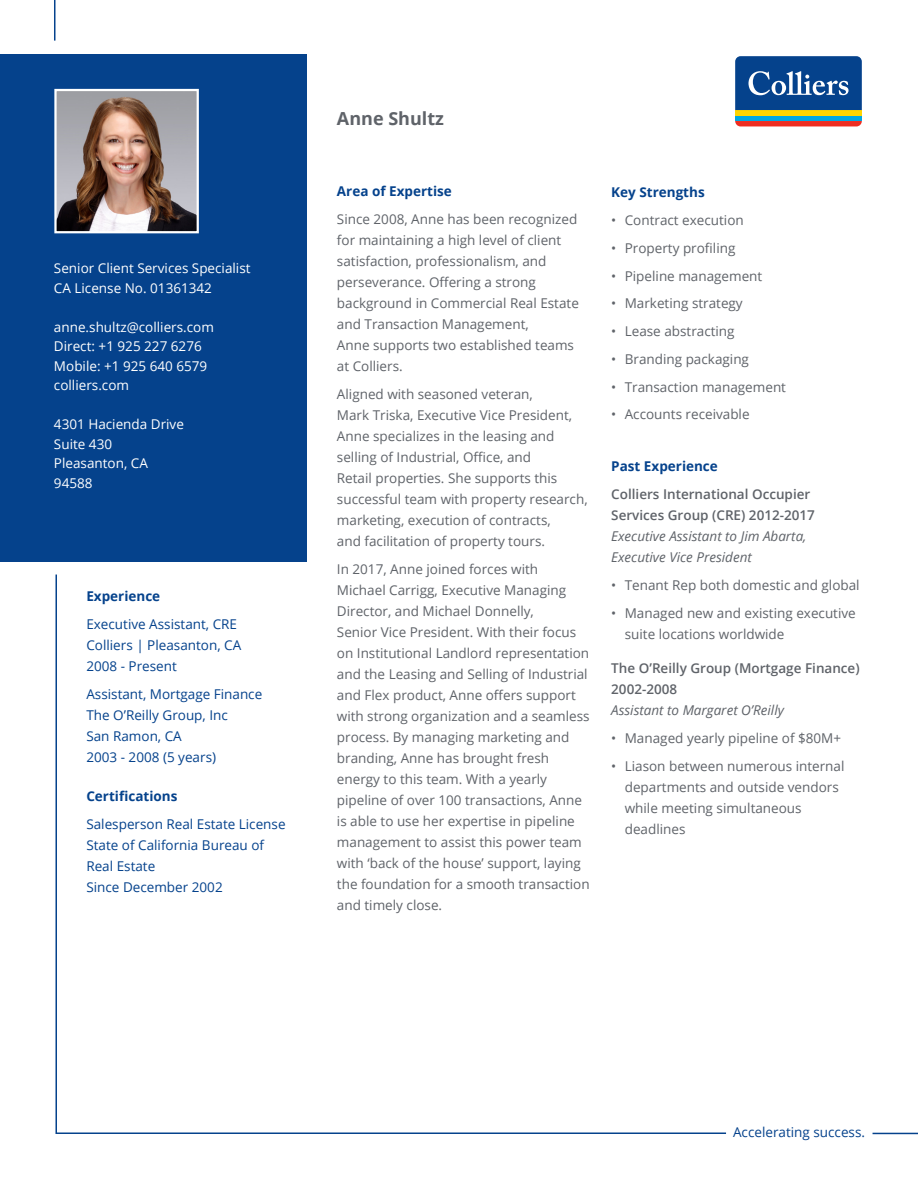
<style>
.page{position:relative;width:918px;height:1188px;background:#fff}
.page>*{position:absolute;margin:0;border:0;box-sizing:border-box;transform-origin:0 0}
.t1{font:700 18px "Open Sans";color:#5f6369}
.t2{font:13.5px/21px "Open Sans";color:#5f6369}
.t3{font:13.5px/21px "Open Sans";color:#05428c}
.t4{font:600 13.5px/21px "Open Sans";color:#5f6369}
.t5{font:13.5px/19.5px "Open Sans";color:#fff}
.t6{font:700 13.5px "Open Sans";color:#05428c}
.s1{font-weight:400;font-style:italic}
</style>
<div class="page">
<div style="left:0;top:54px;width:307px;height:508px;background:#05428c"></div>
<hr style="left:54px;top:0;width:1px;height:41px;background:#05428c">
<svg style="left:55px;top:574px;width:672px;height:560px"></svg>
<hr style="left:873px;top:1133px;width:45px;height:1px;background:#05428c">
<svg style="left:733px;top:54px;width:131px;height:75px"></svg>
<div style="left:735px;top:116px;width:127px;height:5px;background:#00a8e4"></div>
<div style="left:735px;top:110px;width:127px;height:6px;background:#fed503"></div>
<svg style="left:735px;top:121px;width:127px;height:5px"></svg>
<svg style="left:735px;top:56px;width:127px;height:54px;background:#215799"></svg>
<img style="left:57px;top:92px;width:139px;height:138px">
<div style="left:54px;top:89px;width:145px;height:144px;border:2px solid #fff"></div>
<p class="t5" style="left:54px;top:258px;width:198px">Senior Client Services Specialist</p>
<p class="t5" style="left:54px;top:278px;width:160px">CA License No. 01361342</p>
<p class="t5" style="left:54px;top:317px;width:161px">anne.shultz@colliers.com<br>Direct: +1 925 227 6276<br>Mobile: +1 925 640 6579</p>
<p class="t5" style="left:54px;top:375px;width:77px">colliers.com</p>
<p class="t5" style="left:54px;top:414px;width:131px">4301 Hacienda Drive</p>
<p class="t5" style="left:54px;top:434px;width:60px">Suite 430</p>
<p class="t5" style="left:54px;top:453px;width:95px">Pleasanton, CA</p>
<p class="t5" style="left:54px;top:473px;width:40px">94588</p>
<p class="t6" style="left:86px;top:587px;width:75px">Experience</p>
<p class="t3" style="left:86px;top:613px;width:156px">Executive Assistant, CRE<br>Colliers | Pleasanton, CA<br>2008 - Present</p>
<p class="t3" style="left:86px;top:683px;width:177px">Assistant, Mortgage Finance<br>The O’Reilly Group, Inc<br>San Ramon, CA<br>2003 - 2008 (5 years)</p>
<p class="t6" style="left:86px;top:786px;width:93px">Certifications</p>
<p class="t3" style="left:86px;top:813px;width:201px">Salesperson Real Estate License<br>State of California Bureau of<br>Real Estate<br>Since December 2002</p>
<p class="t1" style="left:337px;top:106px;width:109px">Anne Shultz</p>
<p class="t6" style="left:337px;top:182px;width:116px">Area of Expertise</p>
<p class="t2" style="left:337px;top:208px;width:243px">Since 2008, Anne has been recognized for maintaining a high level of client satisfaction, professionalism, and perseverance. Offering a strong background in Commercial Real Estate and Transaction Management,<br>Anne supports two established teams at Colliers.</p>
<p class="t2" style="left:337px;top:383px;width:252px">Aligned with seasoned veteran,<br>Mark Triska, Executive Vice President, Anne specializes in the leasing and selling of Industrial, Office, and<br>Retail properties. She supports this successful team with property research, marketing, execution of contracts,<br>and facilitation of property tours.</p>
<p class="t2" style="left:337px;top:558px;width:254px">In 2017, Anne joined forces with Michael Carrigg, Executive Managing Director, and Michael Donnelly,<br>Senior Vice President. With their focus on Institutional Landlord representation and the Leasing and Selling of Industrial and Flex product, Anne offers support with strong organization and a seamless process. By managing marketing and branding, Anne has brought fresh energy to this team. With a yearly pipeline of over 100 transactions, Anne is able to use her expertise in pipeline management to assist this power team with ‘back of the house’ support, laying the foundation for a smooth transaction and timely close.</p>
<p class="t6" style="left:611px;top:183px;width:95px">Key Strengths</p>
<p class="t2" style="left:611px;top:209px;width:134px">• Contract execution</p>
<p class="t2" style="left:611px;top:237px;width:126px">• Property profiling</p>
<p class="t2" style="left:611px;top:265px;width:153px">• Pipeline management</p>
<p class="t2" style="left:611px;top:293px;width:133px">• Marketing strategy</p>
<p class="t2" style="left:611px;top:320px;width:125px">• Lease abstracting</p>
<p class="t2" style="left:611px;top:348px;width:139px">• Branding packaging</p>
<p class="t2" style="left:611px;top:376px;width:176px">• Transaction management</p>
<p class="t2" style="left:611px;top:404px;width:140px">• Accounts receivable</p>
<p class="t6" style="left:611px;top:457px;width:108px">Past Experience</p>
<p class="t4" style="left:611px;top:484px;width:205px">Colliers International Occupier<br>Services Group (CRE) 2012-2017<br><span class="s1">Executive Assistant to Jim Abarta,<br>Executive Vice President</span></p>
<p class="t2" style="left:611px;top:574px;width:250px">• Tenant Rep both domestic and global</p>
<p class="t2" style="left:625px;top:602px;width:233px;text-indent:-14px">• Managed new and existing executive suite locations worldwide</p>
<p class="t4" style="left:611px;top:658px;width:250px">The O’Reilly Group (Mortgage Finance)<br>2002-2008<br><span class="s1">Assistant to Margaret O’Reilly</span></p>
<p class="t2" style="left:611px;top:727px;width:231px">• Managed yearly pipeline of $80M+</p>
<p class="t2" style="left:625px;top:755px;width:221px;text-indent:-14px">• Liason between numerous internal departments and outside vendors while meeting simultaneous deadlines</p>
<p class="t3" style="left:733px;top:1121px;width:133px">Accelerating success.</p>
</div>
